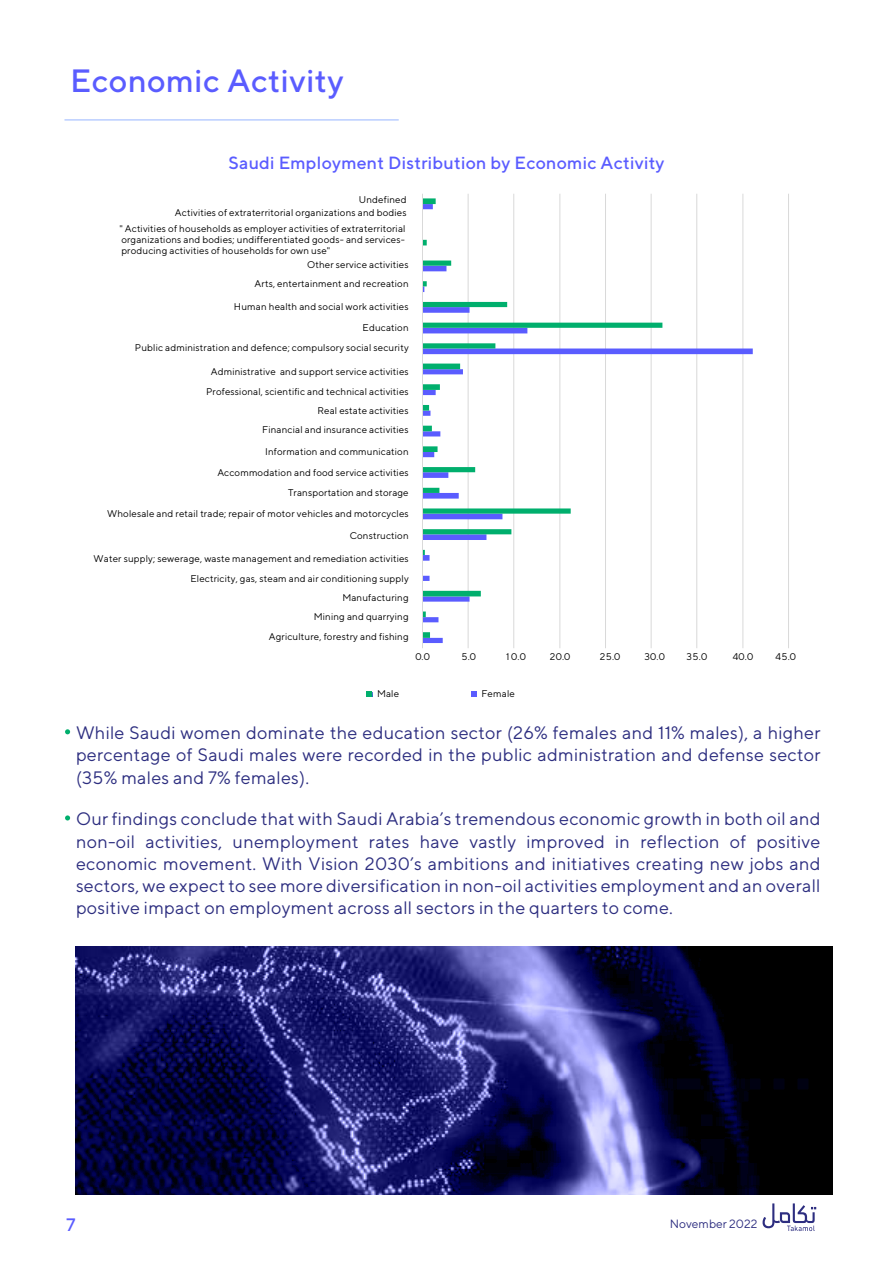
<style>
.page{position:relative;width:893px;height:1263px;background:#fff}
.page>*{position:absolute;margin:0;border:0;box-sizing:border-box;transform-origin:0 0}
.t1{font:500 32.25px "TT Norms";letter-spacing:.015em;color:#5a5cff}
.t2{font:18px/22.2px "TT Norms";letter-spacing:.015em;color:#2d2e80;text-align:justify}
.t3{font:500 18px "TT Norms";color:#5a5cff}
.t4{font:500 17.7px "TT Norms";letter-spacing:.015em;color:#5a5cff}
.t5{font:12px "TT Norms";color:#2d2e80}
.t6{font:9.75px/19.4px "TT Norms";letter-spacing:.015em;color:#000;text-align:right}
</style>
<div class="page">
<svg style="left:762px;top:1203px;width:54px;height:28px"></svg>
<hr style="left:64px;top:119px;width:335px;height:2px;background:#baceff">
<svg style="left:65px;top:729px;width:5px;height:5px"></svg>
<svg style="left:65px;top:815px;width:5px;height:5px"></svg>
<hr style="left:468px;top:194px;width:1px;height:454px;background:#d9d9d9">
<hr style="left:513px;top:194px;width:1px;height:454px;background:#d9d9d9">
<hr style="left:559px;top:194px;width:1px;height:454px;background:#d9d9d9">
<hr style="left:605px;top:194px;width:1px;height:454px;background:#d9d9d9">
<hr style="left:651px;top:194px;width:1px;height:454px;background:#d9d9d9">
<hr style="left:696px;top:194px;width:1px;height:454px;background:#d9d9d9">
<hr style="left:742px;top:194px;width:1px;height:454px;background:#d9d9d9">
<hr style="left:788px;top:194px;width:1px;height:454px;background:#d9d9d9">
<svg style="left:423px;top:204px;width:330px;height:439px"></svg>
<svg style="left:423px;top:198px;width:239px;height:440px"></svg>
<hr style="left:422px;top:194px;width:1px;height:454px;background:#d9d9d9">
<svg style="left:367px;top:692px;width:5px;height:5px"></svg>
<svg style="left:471px;top:691px;width:5px;height:5px"></svg>
<svg style="left:76px;top:946px;width:748px;height:249px;background:#21215d"></svg>
<h1 class="t1" style="left:70px;top:60px;width:275px">Economic Activity</h1>
<h3 class="t4" style="left:228px;top:152px;width:438px">Saudi Employment Distribution by Economic Activity</h3>
<p class="t6" style="left:175px;top:193px;width:233px;line-height:13px">Undefined<br>Activities of extraterritorial organizations and bodies</p>
<p class="t6" style="left:119px;top:223px;width:288px;line-height:11.2px;text-align:justify">" Activities of households as employer activities of extraterritorial organizations and bodies; undifferentiated goods- and services&shy;producing activities of households for own use"</p>
<p class="t6" style="left:255px;top:255px;width:156px">Other service activities<br>Arts, entertainment and recreation</p>
<p class="t6" style="left:234px;top:295px;width:176px;line-height:21.5px">Human health and social work activities<br>Education</p>
<p class="t6" style="left:135px;top:337px;width:275px">Public administration and defence; compulsory social security</p>
<p class="t6" style="left:206px;top:362px;width:204px">Administrative and support service activities Professional, scientific and technical activities Real estate activities<br>Financial and insurance activities</p>
<p class="t6" style="left:107px;top:441px;width:303px;line-height:20.5px">Information and communication<br>Accommodation and food service activities<br>Transportation and storage<br>Wholesale and retail trade; repair of motor vehicles and motorcycles</p>
<p class="t6" style="left:350px;top:525px;width:60px">Construction</p>
<p class="t6" style="left:94px;top:548px;width:317px;line-height:20.7px">Water supply; sewerage, waste management and remediation activities<br>Electricity, gas, steam and air conditioning supply</p>
<p class="t6" style="left:269px;top:587px;width:141px">Manufacturing<br>Mining and quarrying<br>Agriculture, forestry and fishing</p>
<p class="t6" style="left:415px;top:646px;width:16px">0.0</p>
<p class="t6" style="left:461px;top:646px;width:16px">5.0</p>
<p class="t6" style="left:505px;top:646px;width:22px">10.0</p>
<p class="t6" style="left:549px;top:646px;width:22px">20.0</p>
<p class="t6" style="left:600px;top:646px;width:22px">25.0</p>
<p class="t6" style="left:644px;top:646px;width:22px">30.0</p>
<p class="t6" style="left:686px;top:646px;width:22px">35.0</p>
<p class="t6" style="left:732px;top:646px;width:22px">40.0</p>
<p class="t6" style="left:775px;top:646px;width:22px">45.0</p>
<p class="t6" style="left:377px;top:683px;width:24px">Male</p>
<p class="t6" style="left:481px;top:683px;width:35px">Female</p>
<h2 class="t2" style="left:76px;top:721px;width:746px">While Saudi women dominate the education sector (26% females and 11% males), a higher percentage of Saudi males were recorded in the public administration and defense sector (35% males and 7% females).</h2>
<p class="t2" style="left:76px;top:807px;width:746px">Our findings conclude that with Saudi Arabia’s tremendous economic growth in both oil and non-oil activities, unemployment rates have vastly improved in reflection of positive economic movement. With Vision 2030’s ambitions and initiatives creating new jobs and sectors, we expect to see more diversification in non-oil activities employment and an overall positive impact on employment across all sectors in the quarters to come.</p>
<h2 class="t3" style="left:65px;top:1213px;width:13px">7</h2>
<p class="t5" style="left:670px;top:1217px;width:89px">November 2022</p>
</div>
